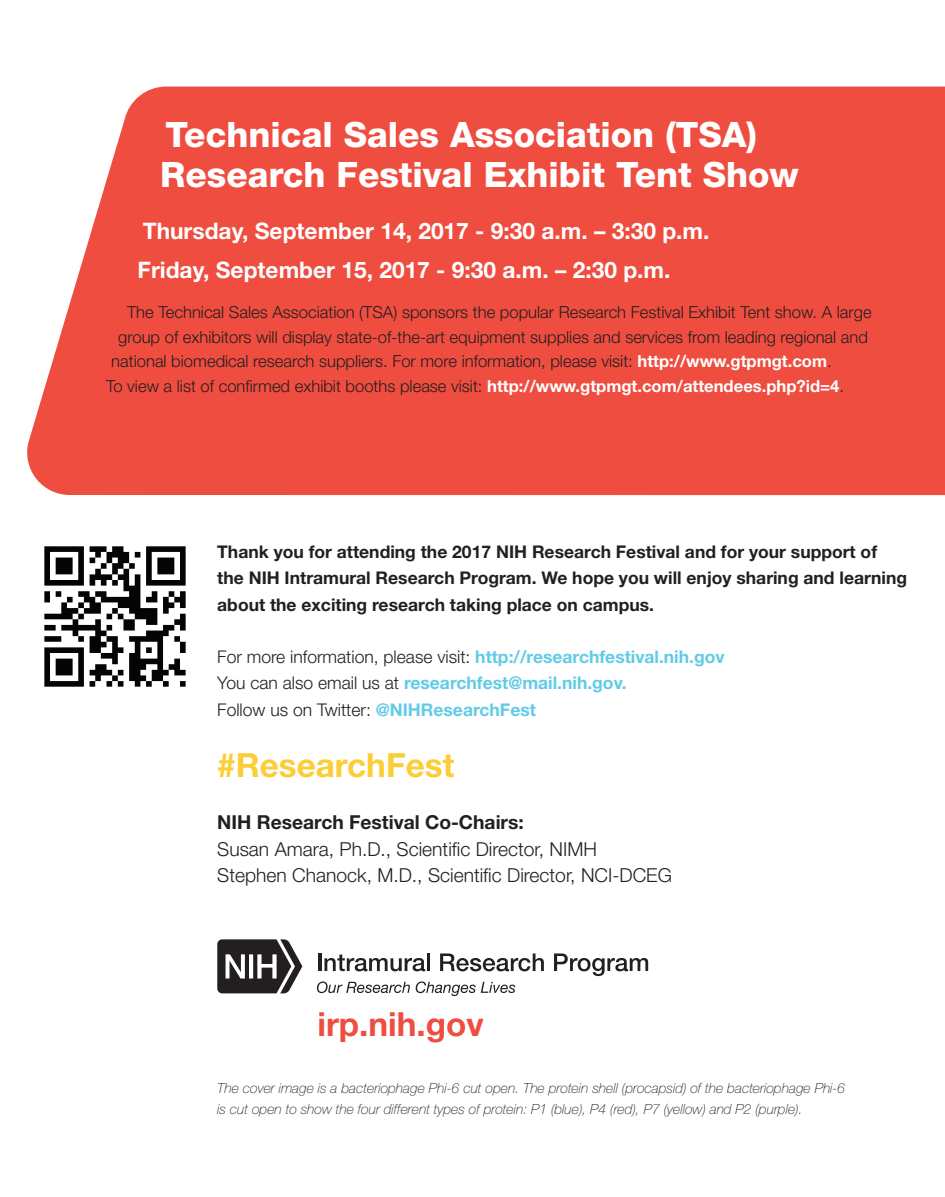
<style>
.page{position:relative;width:945px;height:1197px;background:#fff}
.page>*{position:absolute;margin:0;border:0;box-sizing:border-box;transform-origin:0 0}
.t1{font:800 35px/40.2px "Helvetica Neue LT Std";color:#fff}
.t2{font:700 33.25px "Helvetica Neue LT Std";color:#fccd34}
.t3{font:700 33.25px "Helvetica Neue LT Std";color:#ef4d40}
.t4{font:700 22.75px/38.5px "Helvetica Neue LT Std";color:#fff}
.t5{font:300 19.25px/26.2px "Helvetica Neue LT Std";color:#231f20}
.t6{font:700 19.25px "Helvetica Neue LT Std";color:#231f20}
.t7{font:700 17.5px/26.2px "Helvetica Neue LT Std";color:#231f20}
.t8{font:700 17.5px/26.2px "Helvetica Neue LT Std";color:#61cbe7}
.t9{font:300 16.62px "Helvetica Neue LT Std";color:#231f20}
.t10{font:italic 100 14px/21px "Helvetica Neue LT Std";color:#231f20}
.s1{font-weight:700;color:#fff}
.s2{font-weight:300;color:#231f20}
</style>
<div class="page">
<div style="left:27px;top:87px;width:917px;height:409px;background:#ef4d40"></div>
<img style="left:944px;top:86px;width:1px;height:410px">
<img style="left:44px;top:546px;width:142px;height:141px">
<hr style="left:318px;top:953px;width:3px;height:18px;background:#231f20">
<svg style="left:325px;top:955px;width:100px;height:16px"></svg>
<hr style="left:427px;top:953px;width:3px;height:18px;background:#231f20">
<svg style="left:440px;top:953px;width:104px;height:18px"></svg>
<svg style="left:554px;top:953px;width:94px;height:23px"></svg>
<svg style="left:317px;top:982px;width:93px;height:11px"></svg>
<svg style="left:416px;top:982px;width:99px;height:14px"></svg>
<svg style="left:217px;top:939px;width:85px;height:54px"></svg>
<p class="t1" style="left:160px;top:114px;width:640px">Technical Sales Association (TSA)<br>Research Festival Exhibit Tent Show</p>
<p class="t4" style="left:138px;top:212px;width:574px">Thursday, September 14, 2017 - 9:30 a.m. – 3:30 p.m.<br>Friday, September 15, 2017 - 9:30 a.m. – 2:30 p.m.</p>
<p class="t9" style="left:127px;top:302px;width:746px">The Technical Sales Association (TSA) sponsors the popular Research Festival Exhibit Tent show. A large</p>
<p class="t9" style="left:118px;top:327px;width:751px">group of exhibitors will display state-of-the-art equipment supplies and services from leading regional and</p>
<p class="t9" style="left:111px;top:351px;width:722px">national biomedical research suppliers. For more information, please visit: <span class="s1">http://www.gtpmgt.com</span>.</p>
<p class="t9" style="left:106px;top:376px;width:740px">To view a list of confirmed exhibit booths please visit: <span class="s1">http://www.gtpmgt.com/attendees.php?id=4</span>.</p>
<p class="t7" style="left:217px;top:538px;width:691px">Thank you for attending the 2017 NIH Research Festival and for your support of the NIH Intramural Research Program. We hope you will enjoy sharing and learning about the exciting research taking place on campus.</p>
<p class="t8" style="left:217px;top:643px;width:509px"><span class="s2">For more information, please visit:</span> http://researchfestival.nih.gov<br><span class="s2">You can also email us at</span> researchfest@mail.nih.gov.<br><span class="s2">Follow us on Twitter:</span> @NIHResearchFest</p>
<h2 class="t2" style="left:217px;top:745px;width:239px">#ResearchFest</h2>
<p class="t6" style="left:217px;top:811px;width:308px">NIH Research Festival Co-Chairs:</p>
<p class="t5" style="left:217px;top:835px;width:456px">Susan Amara, Ph.D., Scientific Director, NIMH<br>Stephen Chanock, M.D., Scientific Director, NCI-DCEG</p>
<h2 class="t3" style="left:317px;top:1003px;width:168px">irp.nih.gov</h2>
<p class="t10" style="left:217px;top:1077px;width:630px">The cover image is a bacteriophage Phi-6 cut open. The protein shell (procapsid) of the bacteriophage Phi-6 is cut open to show the four different types of protein: P1 (blue), P4 (red), P7 (yellow) and P2 (purple).</p>
</div>
